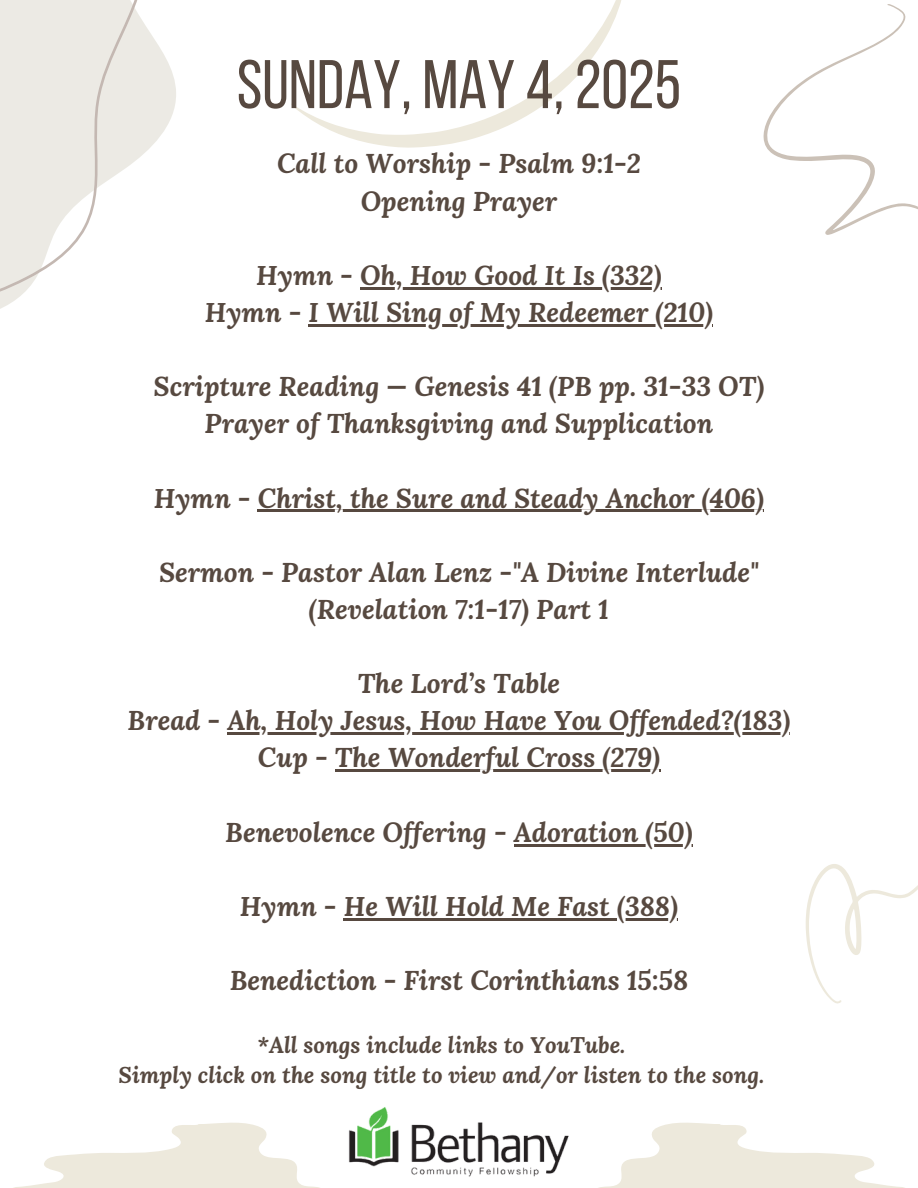
<style>
.page{position:relative;width:918px;height:1188px;background:#fff}
.page>*{position:absolute;margin:0;border:0;box-sizing:border-box;transform-origin:0 0}
.t1{font:68.55px "Bebas Neue";color:#574940}
.t2{font:italic 700 27px/37.2px "Lora";color:#574940;text-align:center}
.t3{font:italic 700 22.5px "Lora";color:#574940}
</style>
<div class="page">
<svg style="left:291px;top:0;width:330px;height:148px"></svg>
<svg style="left:763px;top:4px;width:155px;height:231px"></svg>
<svg style="left:806px;top:864px;width:112px;height:140px"></svg>
<svg style="left:13px;top:1122px;width:307px;height:66px"></svg>
<img style="left:348px;top:1107px;width:221px;height:70px">
<hr style="left:360px;top:287px;width:302px;height:2px;background:#574940">
<hr style="left:309px;top:324px;width:404px;height:2px;background:#574940">
<hr style="left:258px;top:510px;width:506px;height:2px;background:#574940">
<hr style="left:227px;top:733px;width:563px;height:2px;background:#574940">
<hr style="left:335px;top:770px;width:325px;height:2px;background:#574940">
<hr style="left:514px;top:844px;width:179px;height:2px;background:#574940">
<hr style="left:344px;top:918px;width:334px;height:2px;background:#574940">
<svg style="left:598px;top:1122px;width:307px;height:66px"></svg>
<svg style="left:0;top:0;width:176px;height:309px;fill:#eceae4"></svg>
<p class="t1" style="left:237px;top:57px;width:446px">SUNDAY, MAY 4, 2025</p>
<p class="t2" style="left:277px;top:145px;width:365px">Call to Worship - Psalm 9:1-2<br>Opening Prayer</p>
<p class="t2" style="left:256px;top:256px;width:407px">Hymn - Oh, How Good It Is (332)</p>
<h1 class="t2" style="left:205px;top:293px;width:510px">Hymn - I Will Sing of My Redeemer (210)</h1>
<h2 class="t2" style="left:154px;top:367px;width:612px">Scripture Reading — Genesis 41 (PB pp. 31-33 OT)<br>Prayer of Thanksgiving and Supplication</h2>
<h2 class="t2" style="left:154px;top:479px;width:612px">Hymn - Christ, the Sure and Steady Anchor (406)</h2>
<h2 class="t2" style="left:159px;top:553px;width:601px">Sermon - Pastor Alan Lenz -"A Divine Interlude"</h2>
<h2 class="t2" style="left:309px;top:590px;width:302px">(Revelation 7:1-17) Part 1</h2>
<h2 class="t2" style="left:358px;top:664px;width:204px">The Lord’s Table</h2>
<h2 class="t2" style="left:128px;top:701px;width:664px">Bread - Ah, Holy Jesus, How Have You Offended?(183)</h2>
<h2 class="t2" style="left:258px;top:739px;width:404px">Cup - The Wonderful Cross (279)</h2>
<h2 class="t2" style="left:225px;top:813px;width:469px">Benevolence Offering - Adoration (50)</h2>
<h2 class="t2" style="left:240px;top:887px;width:440px">Hymn - He Will Hold Me Fast (388)</h2>
<h2 class="t2" style="left:230px;top:961px;width:460px">Benediction - First Corinthians 15:58</h2>
<h2 class="t3" style="left:258px;top:1029px;width:369px">*All songs include links to YouTube.</h2>
<p class="t3" style="left:119px;top:1060px;width:647px">Simply click on the song title to view and/or listen to the song.</p>
</div>
